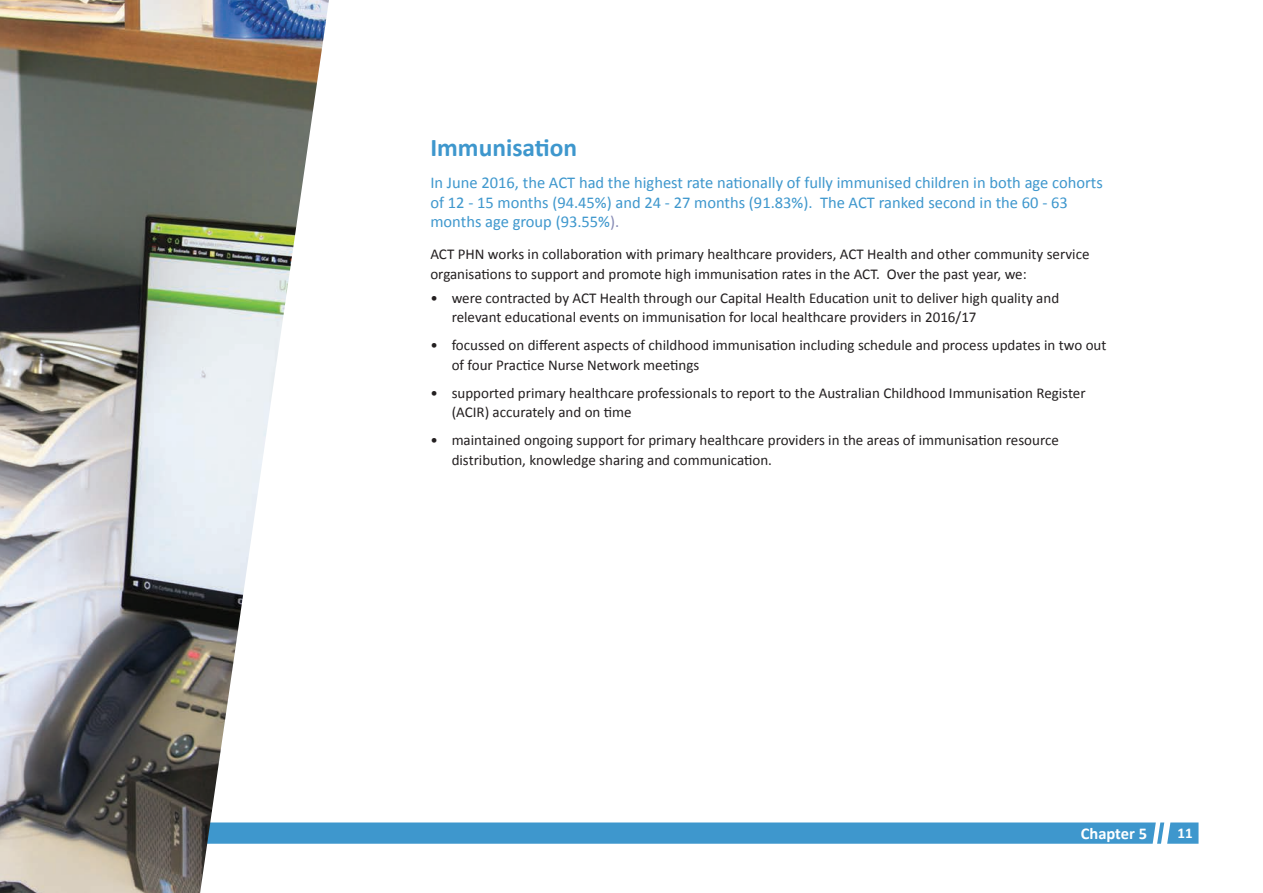
<style>
.page{position:relative;width:1263px;height:893px;background:#fff}
.page>*{position:absolute;margin:0;border:0;box-sizing:border-box;transform-origin:0 0}
.t1{font:700 25.5px "Calibri";color:#3e97cd}
.intro_body{font:16.5px/19.5px "Calibri";color:#3e97cd}
.t2{font:700 16.5px "Calibri";color:#fff}
.before_bullet_gap{font:15px/19.5px "Calibri";color:#231f20}
.t3{font:700 15px "Calibri";color:#fff}
.s1{color:#878bb5}
</style>
<div class="page">
<svg style="left:329px;top:822px;width:869px;height:22px;background:#469bcf"></svg>
<img style="left:0;top:0;width:329px;height:893px">
<p class="t1" style="left:430px;top:132px;width:148px">Immunisation</p>
<p class="intro_body" style="left:430px;top:172px;width:674px">In June 2016, the ACT had the highest rate nationally of fully immunised children in both age cohorts of 12 - 15 months (94.45%) and 24 - 27 months (91.83%). The ACT ranked second in the 60 - 63 months age group (93.55%<span class="s1">).</span></p>
<p class="before_bullet_gap" style="left:430px;top:244px;width:661px">ACT PHN works in collaboration with primary healthcare providers, ACT Health and other community service organisations to support and promote high immunisation rates in the ACT. Over the past year, we:</p>
<p class="before_bullet_gap" style="left:452px;top:287px;width:609px;text-indent:-21px">• were contracted by ACT Health through our Capital Health Education unit to deliver high quality and relevant educational events on immunisation for local healthcare providers in 2016/17</p>
<p class="before_bullet_gap" style="left:452px;top:335px;width:656px;text-indent:-21px">• focussed on different aspects of childhood immunisation including schedule and process updates in two out of four Practice Nurse Network meetings</p>
<p class="before_bullet_gap" style="left:452px;top:382px;width:635px;text-indent:-21px">• supported primary healthcare professionals to report to the Australian Childhood Immunisation Register (ACIR) accurately and on time</p>
<p class="before_bullet_gap" style="left:452px;top:430px;width:609px;text-indent:-21px">• maintained ongoing support for primary healthcare providers in the areas of immunisation resource distribution, knowledge sharing and communication.</p>
<p class="t2" style="left:1081px;top:823px;width:68px">Chapter 5</p>
<p class="t3" style="left:1177px;top:824px;width:17px">11</p>
</div>
